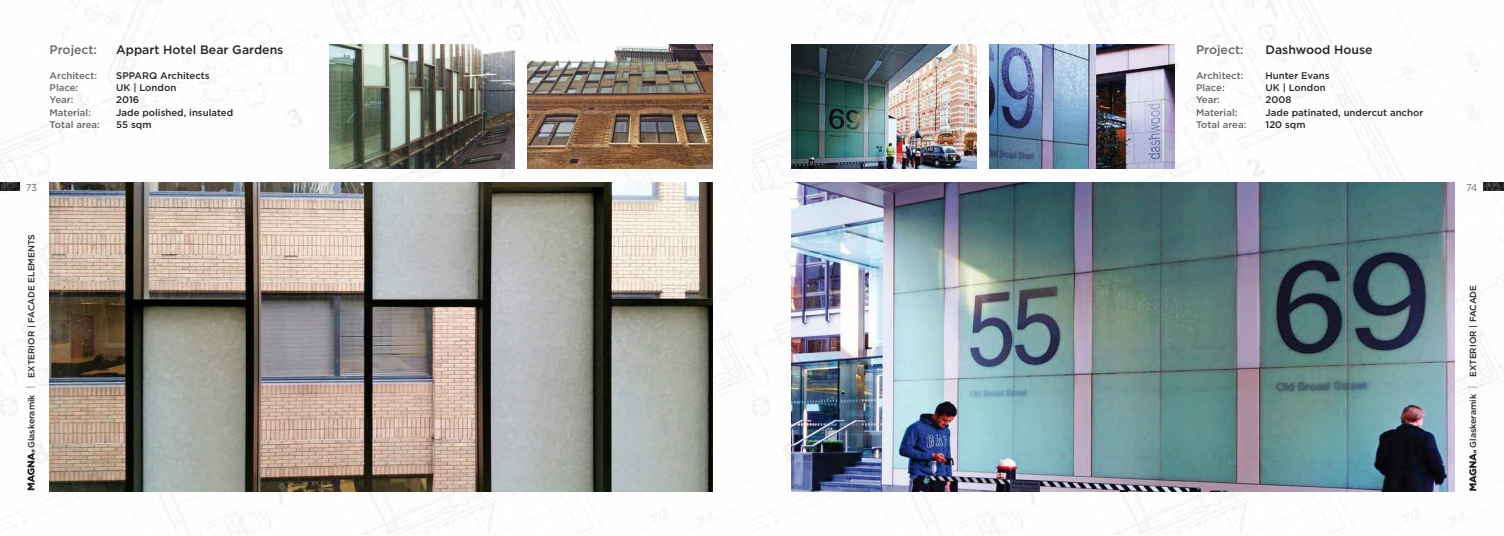
<style>
.page{position:relative;width:1504px;height:536px;background:#fff}
.page>*{position:absolute;margin:0;border:0;box-sizing:border-box;transform-origin:0 0}
.t1{font:500 12.25px "Gotham";color:#272526}
.t2{font:500 12.25px "Gotham";color:#686767}
.t3{font:500 9.62px "Gotham";color:#272526}
.t4{font:500 9.62px "Gotham";color:#686767}
.t5{font:300 9.62px "Gotham";color:#272526}
.t6{font:500 8.75px "Gotham";color:#272526}
.s1{font-weight:700;font-size:10.5px;color:#bebebe}
</style>
<div class="page">
<img style="left:0;top:0;width:751px;height:535px">
<img style="left:329px;top:45px;width:185px;height:124px">
<img style="left:527px;top:45px;width:185px;height:124px">
<img style="left:0;top:183px;width:19px;height:7px">
<svg style="left:27px;top:449px;width:8px;height:41px"></svg>
<img style="left:50px;top:183px;width:662px;height:308px">
<img style="left:791px;top:183px;width:662px;height:308px">
<img style="left:791px;top:45px;width:185px;height:124px">
<img style="left:989px;top:45px;width:185px;height:124px">
<img style="left:1483px;top:183px;width:20px;height:7px">
<svg style="left:1469px;top:450px;width:7px;height:40px"></svg>
<p class="t2" style="left:50px;top:46px;width:49px">Project:</p>
<p class="t1" style="left:116px;top:46px;width:169px">Appart Hotel Bear Gardens</p>
<p class="t4" style="left:50px;top:72px;width:49px">Architect:</p>
<p class="t3" style="left:116px;top:72px;width:95px">SPPARQ Architects</p>
<p class="t4" style="left:50px;top:84px;width:30px">Place:</p>
<p class="t3" style="left:116px;top:84px;width:62px">UK | London</p>
<p class="t4" style="left:50px;top:97px;width:25px">Year:</p>
<p class="t3" style="left:116px;top:97px;width:24px">2016</p>
<p class="t4" style="left:50px;top:109px;width:43px">Material:</p>
<p class="t3" style="left:116px;top:109px;width:118px">Jade polished, insulated</p>
<p class="t4" style="left:50px;top:121px;width:52px">Total area:</p>
<p class="t3" style="left:116px;top:121px;width:37px">55 sqm</p>
<p class="t5" style="left:26px;top:184px;width:13px">73</p>
<p class="t6" style="left:28px;top:448px;width:215px;rotate:-90deg">Glaskeramik <span class="s1">|</span> EXTERIOR | FACADE ELEMENTS</p>
<p class="t2" style="left:1195px;top:46px;width:49px">Project:</p>
<p class="t1" style="left:1265px;top:46px;width:109px">Dashwood House</p>
<p class="t4" style="left:1195px;top:72px;width:49px">Architect:</p>
<p class="t3" style="left:1265px;top:72px;width:66px">Hunter Evans</p>
<p class="t4" style="left:1195px;top:84px;width:30px">Place:</p>
<p class="t3" style="left:1265px;top:84px;width:62px">UK | London</p>
<p class="t4" style="left:1195px;top:97px;width:25px">Year:</p>
<p class="t3" style="left:1265px;top:97px;width:27px">2008</p>
<p class="t4" style="left:1195px;top:109px;width:43px">Material:</p>
<p class="t3" style="left:1265px;top:109px;width:159px">Jade patinated, undercut anchor</p>
<p class="t4" style="left:1195px;top:121px;width:52px">Total area:</p>
<p class="t3" style="left:1265px;top:121px;width:41px">120 sqm</p>
<p class="t5" style="left:1465px;top:184px;width:13px">74</p>
<p class="t6" style="left:1469px;top:447px;width:164px;rotate:-90deg">Glaskeramik <span class="s1">|</span> EXTERIOR | FACADE</p>
</div>
